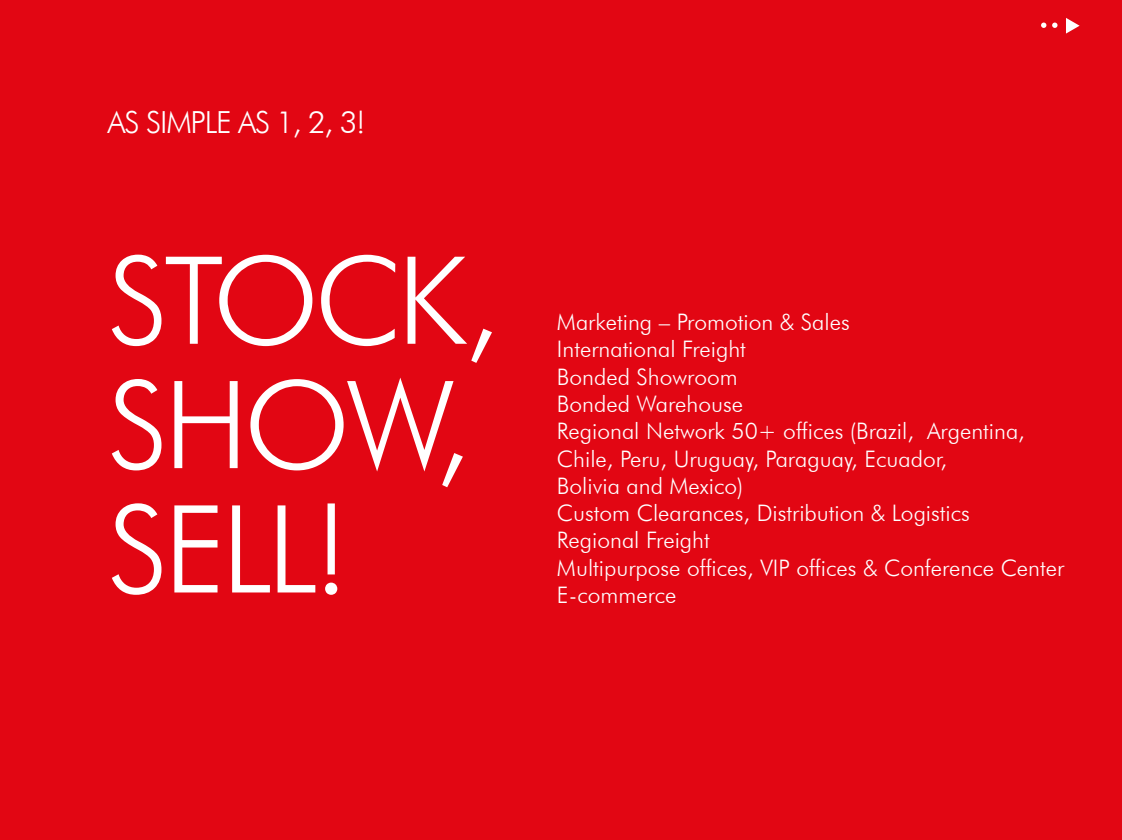
<style>
.page{position:relative;width:1122px;height:840px;background:#e20613}
.page>*{position:absolute;margin:0;border:0;box-sizing:border-box;transform-origin:0 0}
.t1{font:300 121.8px/124.4px "Futura BT";letter-spacing:-.04em;color:#fff}
.t2{font:300 30.45px "Futura BT";letter-spacing:-.04em;color:#fff}
.t3{font:300 22.75px/27.3px "Futura BT";color:#fff}
</style>
<div class="page">
<svg style="left:1041px;top:23px;width:5px;height:5px"></svg>
<svg style="left:1052px;top:23px;width:5px;height:5px"></svg>
<svg style="left:1066px;top:18px;width:13px;height:16px"></svg>
<h2 class="t2" style="left:108px;top:104px;width:259px">AS SIMPLE AS 1, 2, 3!</h2>
<h1 class="t1" style="left:108px;top:237px;width:393px">STOCK,<br>SHOW,<br>SELL!</h1>
<p class="t3" style="left:557px;top:308px;width:509px">Marketing – Promotion &amp; Sales<br>International Freight<br>Bonded Showroom<br>Bonded Warehouse<br>Regional Network 50+ offices (Brazil, Argentina,<br>Chile, Peru, Uruguay, Paraguay, Ecuador,<br>Bolivia and Mexico)<br>Custom Clearances, Distribution &amp; Logistics<br>Regional Freight<br>Multipurpose offices, VIP offices &amp; Conference Center<br>E-commerce</p>
</div>
